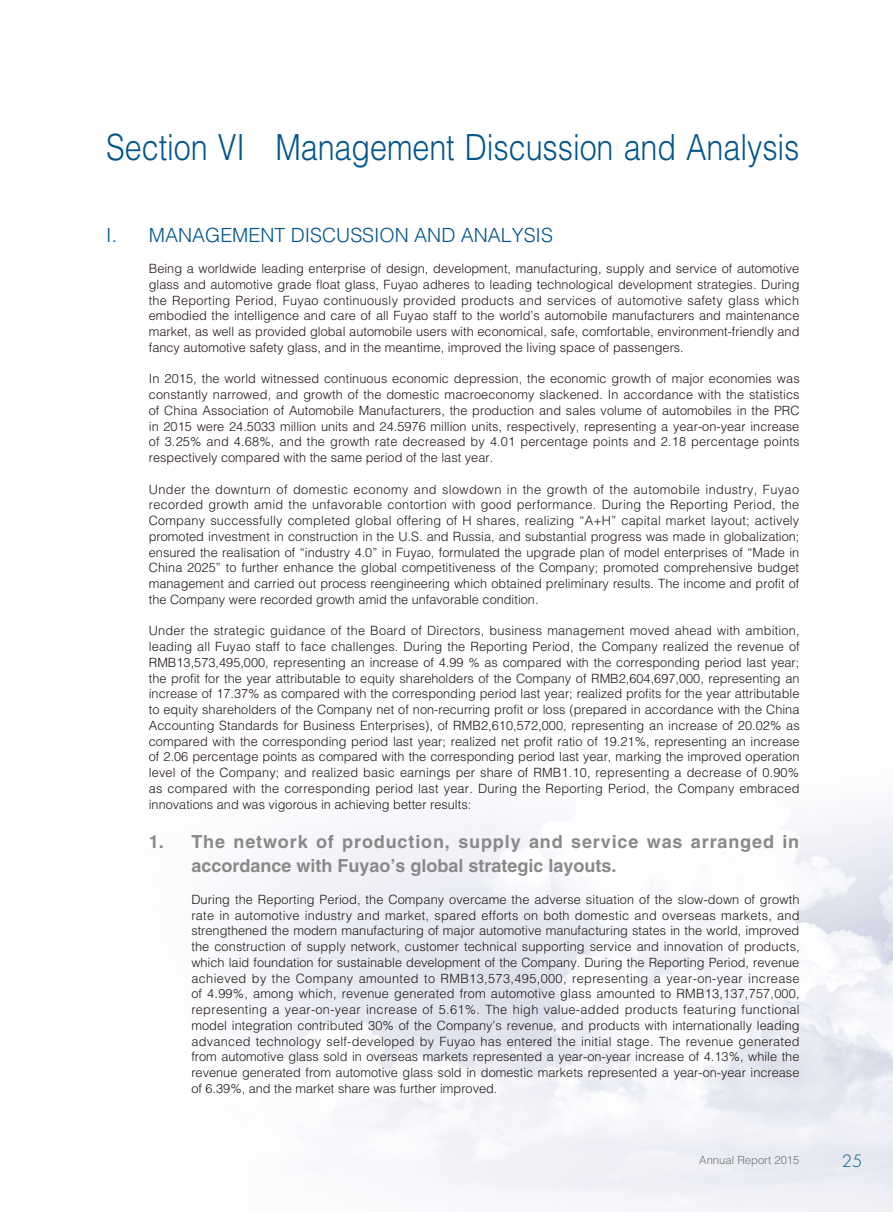
<style>
.page{position:relative;width:893px;height:1212px;background:#fff}
.page>*{position:absolute;margin:0;border:0;box-sizing:border-box;transform-origin:0 0}
.t1{font:300 36px "Helvetica LT Std";letter-spacing:-.005em;color:#00548c;scale:.85 1}
.t2{font:300 19.5px "Helvetica LT Std";color:#00548c}
.t3{font:700 18px/24px "Helvetica LT Std";letter-spacing:.05em;color:#898989}
.t4{font:300 16.5px "Futura Std";color:#00548c}
.t5{font:300 12.75px/15.8px "Helvetica LT Std";color:#231916;text-align:justify}
.t6{font:300 11.25px "Helvetica LT Std";color:#727272}
</style>
<div class="page">
<h1 class="t1" style="left:106px;top:124px;width:817px">Section VI Management Discussion and Analysis</h1>
<h2 class="t2" style="left:106px;top:222px;width:448px">I. MANAGEMENT DISCUSSION AND ANALYSIS</h2>
<p class="t5" style="left:149px;top:261px;width:652px">Being a worldwide leading enterprise of design, development, manufacturing, supply and service of automotive glass and automotive grade float glass, Fuyao adheres to leading technological development strategies. During the Reporting Period, Fuyao continuously provided products and services of automotive safety glass which embodied the intelligence and care of all Fuyao staff to the world’s automobile manufacturers and maintenance market, as well as provided global automobile users with economical, safe, comfortable, environment-friendly and fancy automotive safety glass, and in the meantime, improved the living space of passengers.</p>
<p class="t5" style="left:149px;top:371px;width:652px">In 2015, the world witnessed continuous economic depression, the economic growth of major economies was constantly narrowed, and growth of the domestic macroeconomy slackened. In accordance with the statistics of China Association of Automobile Manufacturers, the production and sales volume of automobiles in the PRC in 2015 were 24.5033 million units and 24.5976 million units, respectively, representing a year-on-year increase of 3.25% and 4.68%, and the growth rate decreased by 4.01 percentage points and 2.18 percentage points respectively compared with the same period of the last year.</p>
<p class="t5" style="left:149px;top:481px;width:652px">Under the downturn of domestic economy and slowdown in the growth of the automobile industry, Fuyao recorded growth amid the unfavorable contortion with good performance. During the Reporting Period, the Company successfully completed global offering of H shares, realizing “A+H” capital market layout; actively promoted investment in construction in the U.S. and Russia, and substantial progress was made in globalization; ensured the realisation of “industry 4.0” in Fuyao, formulated the upgrade plan of model enterprises of “Made in China 2025” to further enhance the global competitiveness of the Company; promoted comprehensive budget management and carried out process reengineering which obtained preliminary results. The income and profit of the Company were recorded growth amid the unfavorable condition.</p>
<p class="t5" style="left:149px;top:623px;width:652px">Under the strategic guidance of the Board of Directors, business management moved ahead with ambition, leading all Fuyao staff to face challenges. During the Reporting Period, the Company realized the revenue of RMB13,573,495,000, representing an increase of 4.99 % as compared with the corresponding period last year; the profit for the year attributable to equity shareholders of the Company of RMB2,604,697,000, representing an increase of 17.37% as compared with the corresponding period last year; realized profits for the year attributable to equity shareholders of the Company net of non-recurring profit or loss (prepared in accordance with the China Accounting Standards for Business Enterprises), of RMB2,610,572,000, representing an increase of 20.02% as compared with the corresponding period last year; realized net profit ratio of 19.21%, representing an increase of 2.06 percentage points as compared with the corresponding period last year, marking the improved operation level of the Company; and realized basic earnings per share of RMB1.10, representing a decrease of 0.90% as compared with the corresponding period last year. During the Reporting Period, the Company embraced innovations and was vigorous in achieving better results:</p>
<h3 class="t3" style="left:191px;top:830px;width:609px;text-indent:-43px">1. The network of production, supply and service was arranged in accordance with Fuyao’s global strategic layouts.</h3>
<p class="t5" style="left:191px;top:891px;width:610px">During the Reporting Period, the Company overcame the adverse situation of the slow-down of growth rate in automotive industry and market, spared efforts on both domestic and overseas markets, and strengthened the modern manufacturing of major automotive manufacturing states in the world, improved the construction of supply network, customer technical supporting service and innovation of products, which laid foundation for sustainable development of the Company. During the Reporting Period, revenue achieved by the Company amounted to RMB13,573,495,000, representing a year-on-year increase of 4.99%, among which, revenue generated from automotive glass amounted to RMB13,137,757,000, representing a year-on-year increase of 5.61%. The high value-added products featuring functional model integration contributed 30% of the Company’s revenue, and products with internationally leading advanced technology self-developed by Fuyao has entered the initial stage. The revenue generated from automotive glass sold in overseas markets represented a year-on-year increase of 4.13%, while the revenue generated from automotive glass sold in domestic markets represented a year-on-year increase of 6.39%, and the market share was further improved.</p>
<p class="t6" style="left:699px;top:1153px;width:102px">Annual Report 2015</p>
<p class="t4" style="left:842px;top:1150px;width:22px">25</p>
</div>
